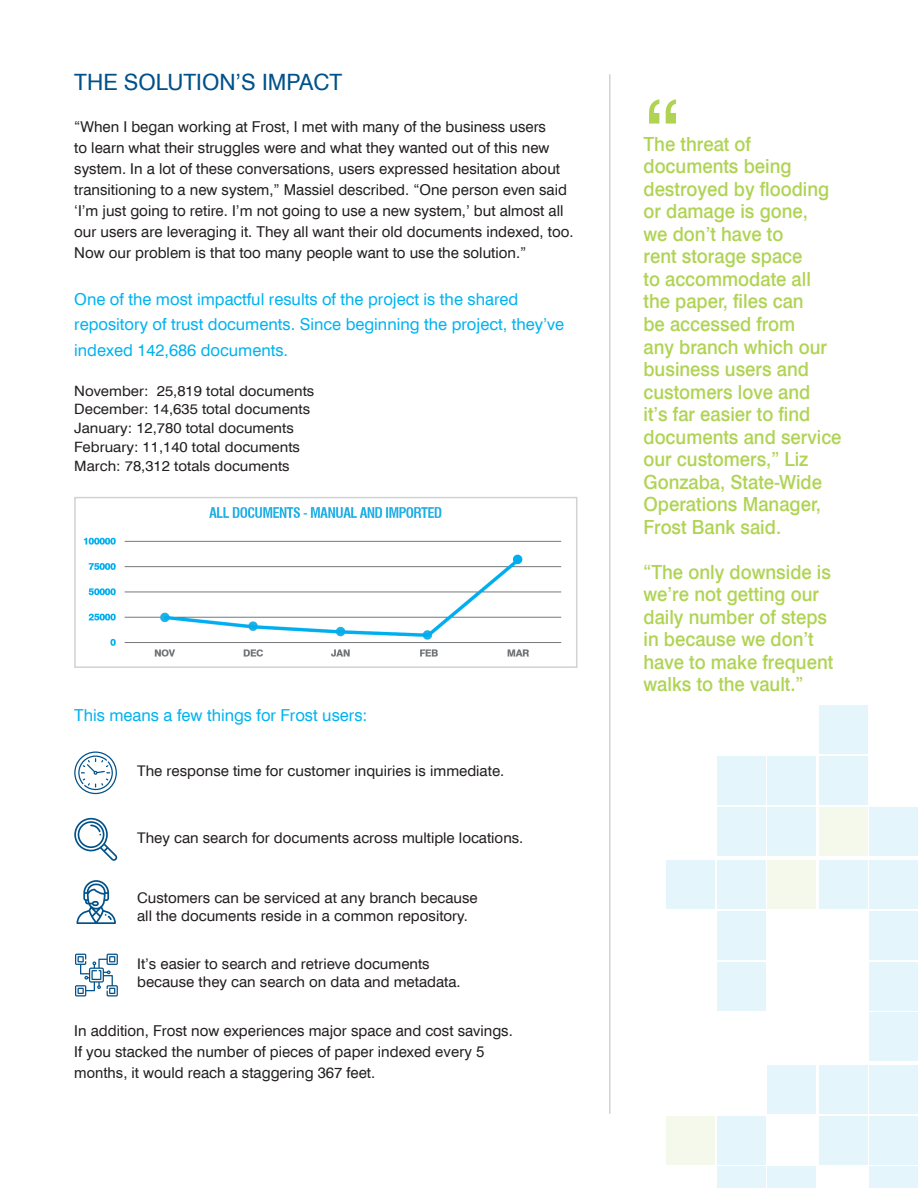
<style>
.page{position:relative;width:918px;height:1188px;background:#fff}
.page>*{position:absolute;margin:0;border:0;box-sizing:border-box;transform-origin:0 0}
.t1{font:500 94.5px "Swiss 721 BT";color:#b0d354;scale:.95 1}
.t2{font:22.5px "Swiss 721 BT";color:#01518a}
.t3{font:500 19.5px/22.5px "Swiss 721 BT";color:#b0d354;scale:.95 1}
.t4{font:16.5px/25.5px "Swiss 721 BT";color:#00b3ef}
.t5{font:15px/21px "Swiss 721 BT";color:#231f20}
.t6{font:14.7px/18px "Swiss 721 BT";color:#231f20}
.t7{font:14.25px/18.8px "Swiss 721 BT";color:#231f20;scale:1.05 1}
.s1{font-family:"Arial"}
</style>
<div class="page">
<div style="left:717px;top:807px;width:48px;height:48px;background:#e5f5fc"></div>
<div style="left:717px;top:756px;width:48px;height:49px;background:#e5f5fc"></div>
<div style="left:768px;top:807px;width:48px;height:48px;background:#e5f5fc"></div>
<div style="left:768px;top:756px;width:48px;height:49px;background:#e5f5fc"></div>
<div style="left:717px;top:962px;width:48px;height:48px;background:#e5f5fc"></div>
<div style="left:768px;top:861px;width:48px;height:48px;background:#f5f9ec"></div>
<div style="left:717px;top:861px;width:48px;height:48px;background:#e5f5fc"></div>
<div style="left:717px;top:911px;width:48px;height:49px;background:#e5f5fc"></div>
<div style="left:666px;top:861px;width:49px;height:48px;background:#e5f5fc"></div>
<div style="left:819px;top:807px;width:49px;height:48px;background:#f5f9ec"></div>
<div style="left:819px;top:756px;width:49px;height:49px;background:#e5f5fc"></div>
<div style="left:870px;top:807px;width:48px;height:48px;background:#e5f5fc"></div>
<div style="left:819px;top:705px;width:49px;height:49px;background:#e5f5fc"></div>
<div style="left:870px;top:1013px;width:48px;height:48px;background:#e5f5fc"></div>
<div style="left:870px;top:962px;width:48px;height:48px;background:#e5f5fc"></div>
<div style="left:870px;top:861px;width:48px;height:48px;background:#e5f5fc"></div>
<div style="left:870px;top:911px;width:48px;height:49px;background:#e5f5fc"></div>
<div style="left:819px;top:861px;width:49px;height:48px;background:#e5f5fc"></div>
<div style="left:717px;top:1167px;width:48px;height:21px;background:#e5f5fc"></div>
<div style="left:768px;top:1167px;width:48px;height:21px;background:#e5f5fc"></div>
<div style="left:768px;top:1065px;width:48px;height:49px;background:#e5f5fc"></div>
<div style="left:717px;top:1116px;width:48px;height:48px;background:#e5f5fc"></div>
<div style="left:666px;top:1116px;width:49px;height:48px;background:#f5f9ec"></div>
<div style="left:870px;top:1167px;width:48px;height:21px;background:#e5f5fc"></div>
<div style="left:870px;top:1065px;width:48px;height:49px;background:#e5f5fc"></div>
<div style="left:870px;top:1116px;width:48px;height:48px;background:#e5f5fc"></div>
<div style="left:819px;top:1065px;width:49px;height:49px;background:#e5f5fc"></div>
<div style="left:819px;top:1116px;width:49px;height:48px;background:#e5f5fc"></div>
<img style="left:83px;top:507px;width:479px;height:150px">
<div style="left:74px;top:497px;width:503px;height:171px;border:2px solid #d1d2d4"></div>
<hr style="left:609px;top:74px;width:2px;height:1040px;background:#d1d2d4">
<svg style="left:75px;top:954px;width:43px;height:43px"></svg>
<svg style="left:74px;top:752px;width:43px;height:42px"></svg>
<svg style="left:74px;top:818px;width:43px;height:43px"></svg>
<svg style="left:76px;top:880px;width:40px;height:44px"></svg>
<h2 class="t2" style="left:74px;top:73px;width:270px">THE SOLUTION’S IMPACT</h2>
<p class="t5" style="left:74px;top:118px;width:501px">“When I began working at Frost, I met with many of the business users<br>to learn what their struggles were and what they wanted out of this new system. In a lot of these conversations, users expressed hesitation about transitioning to a new system,” Massiel described. “One person even said ‘I’m just going to retire. I’m not going to use a new system,’ but almost all our users are leveraging it. They all want their old documents indexed, too.<br>Now our problem is that too many people want to use the solution.”</p>
<p class="t4" style="left:74px;top:288px;width:492px">One of the most impactful results of the project is the shared repository of trust documents. Since beginning the project, they’ve indexed 142,686 documents.</p>
<p class="t7" style="left:74px;top:382px;width:230px">November: 25,819 total documents December: 14,635 total documents January: 12,780 total documents February: 11,140 total documents March: 78,312 totals documents</p>
<p class="t4" style="left:74px;top:704px;width:295px">This means a few things for Frost users:</p>
<p class="t6" style="left:137px;top:763px;width:369px">The response time for customer inquiries is immediate.</p>
<p class="t6" style="left:137px;top:830px;width:388px">They can search for documents across multiple locations.</p>
<p class="t6" style="left:137px;top:890px;width:342px">Customers can be serviced at any branch because all the documents reside in a common repository.</p>
<p class="t6" style="left:137px;top:956px;width:325px">It’s easier to search and retrieve documents because they can search on data and metadata.</p>
<p class="t5" style="left:74px;top:1022px;width:440px">In addition, Frost now experiences major space and cost savings.<br>If you stacked the number of pieces of paper indexed <span class="s1">every 5 months</span>, it would reach a staggering 367 feet.</p>
<h1 class="t1" style="left:644px;top:99px;width:42px">“</h1>
<p class="t3" style="left:644px;top:135px;width:210px">The threat of documents being destroyed by flooding or damage is gone,<br>we don’t have to<br>rent storage space<br>to accommodate all the paper, files can<br>be accessed from<br>any branch which our business users and customers love and<br>it’s far easier to find documents and service our customers,” Liz<br>Gonzaba, State-Wide<br>Operations Manager,<br>Frost Bank said.</p>
<h3 class="t3" style="left:644px;top:562px;width:201px">“The only downside is we’re not getting our daily number of steps in because we don’t have to make frequent walks to the vault.”</h3>
</div>
